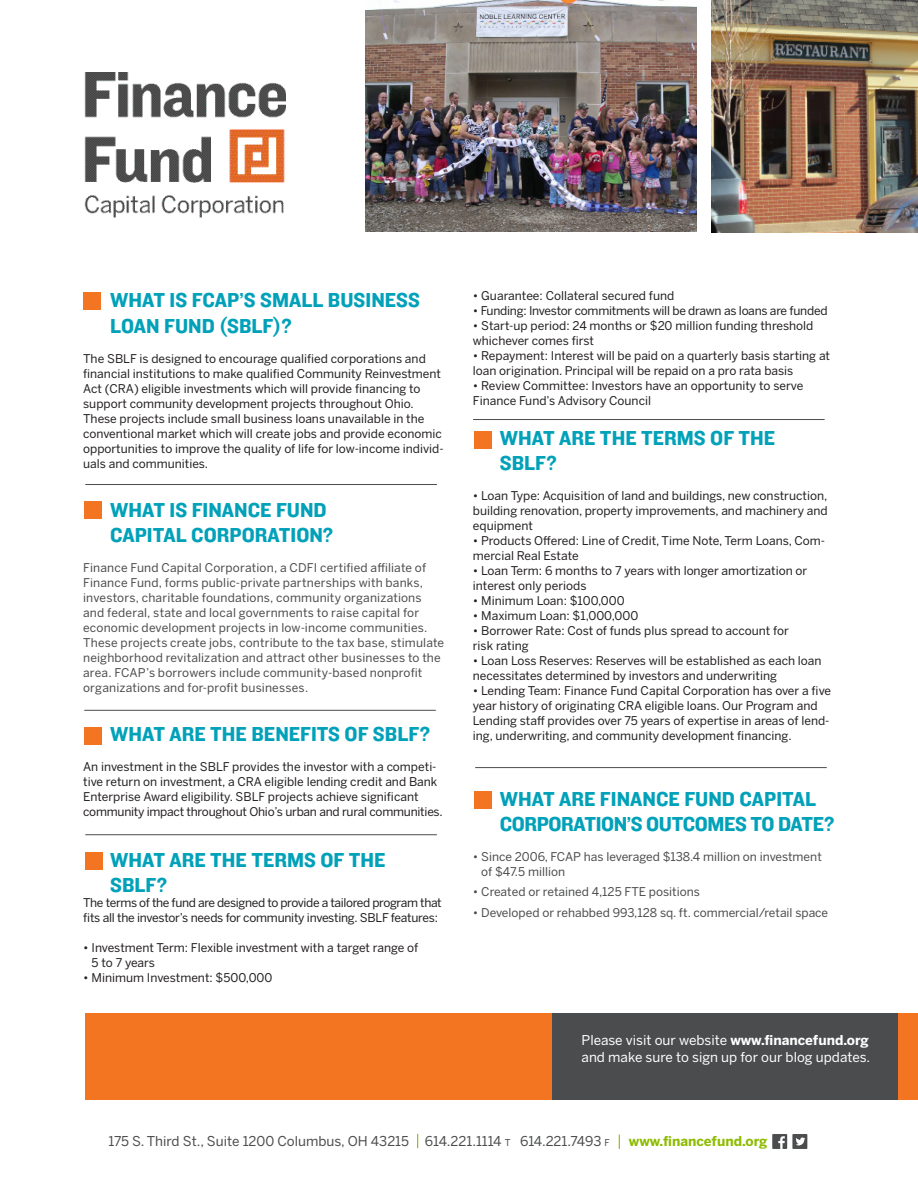
<style>
.page{position:relative;width:918px;height:1188px;background:#fff}
.page>*{position:absolute;margin:0;border:0;box-sizing:border-box;transform-origin:0 0}
.Normal__Web{font:21px/25.2px "Knockout 51 Middleweight";color:#00a1b9}
.Normal__Web-2{font:21px/25.2px "Knockout 51 Middleweight";letter-spacing:-.02em;color:#00a1b9}
.Normal__Web-3{font:13.5px/17.2px "Benton Sans";color:#fff}
.t1{font:13.5px "Benton Sans";color:#4b4c4d}
.t2{font:700 13.5px "Benton Sans";color:#8dbb00}
.Normal__Web-4{font:12px/15px "Benton Sans";color:#231f20}
.Normal__Web-5{font:12px/15px "Benton Sans";letter-spacing:.01em;color:#4b4c4d}
.Normal__Web-6{font:12px/15px "Benton Sans";letter-spacing:-.03em;color:#231f20}
.Normal__Web-7{font:12px "Benton Sans";letter-spacing:-.02em;color:#231f20}
.s1{font-weight:700}
.s2{font-size:9.45px}
</style>
<div class="page">
<div style="left:85px;top:1013px;width:479px;height:86px;background:#f47521"></div>
<div style="left:552px;top:1013px;width:349px;height:86px;background:#4b4c4d"></div>
<svg style="left:417px;top:1134px;width:1px;height:14px"></svg>
<svg style="left:619px;top:1135px;width:1px;height:14px"></svg>
<div style="left:792px;top:1134px;width:15px;height:15px;background:#4b4c4d"></div>
<svg style="left:796px;top:1137px;width:9px;height:8px"></svg>
<div style="left:772px;top:1134px;width:15px;height:15px;background:#4b4c4d"></div>
<svg style="left:778px;top:1136px;width:7px;height:13px"></svg>
<div style="left:898px;top:1013px;width:20px;height:86px;background:#f47521"></div>
<img style="left:85px;top:72px;width:201px;height:146px">
<div style="left:83px;top:292px;width:18px;height:17px;background:#f47521"></div>
<img style="left:712px;top:0;width:206px;height:232px">
<img style="left:365px;top:0;width:332px;height:231px">
<hr style="left:85px;top:484px;width:352px;height:1px;background:#4b4c4d">
<hr style="left:84px;top:710px;width:352px;height:1px;background:#4b4c4d">
<hr style="left:475px;top:767px;width:352px;height:1px;background:#4b4c4d">
<div style="left:84px;top:501px;width:18px;height:18px;background:#f47521"></div>
<div style="left:84px;top:727px;width:18px;height:17px;background:#f47521"></div>
<div style="left:474px;top:791px;width:18px;height:18px;background:#f47521"></div>
<div style="left:474px;top:432px;width:18px;height:17px;background:#f47521"></div>
<hr style="left:85px;top:834px;width:352px;height:1px;background:#4b4c4d">
<div style="left:85px;top:853px;width:18px;height:17px;background:#f47521"></div>
<hr style="left:473px;top:419px;width:352px;height:1px;background:#4b4c4d">
<p class="Normal__Web" style="left:110px;top:287px;width:311px">WHAT IS FCAP’S SMALL BUSINESS<br>LOAN FUND (SBLF)?</p>
<p class="Normal__Web-4" style="left:83px;top:351px;width:362px">The SBLF is designed to encourage qualified corporations and financial institutions to make qualified Community Reinvestment Act (CRA) eligible investments which will provide financing to support community development projects throughout Ohio.<br>These projects include small business loans unavailable in the conventional market which will create jobs and provide economic opportunities to improve the quality of life for low-income individ&shy;uals and communities.</p>
<p class="Normal__Web" style="left:110px;top:496px;width:225px">WHAT IS FINANCE FUND<br>CAPITAL CORPORATION?</p>
<p class="Normal__Web-5" style="left:83px;top:560px;width:363px">Finance Fund Capital Corporation, a CDFI certified affiliate of Finance Fund, forms public-private partnerships with banks, investors, charitable foundations, community organizations and federal, state and local governments to raise capital for economic development projects in low-income communities.<br>These projects create jobs, contribute to the tax base, stimulate neighborhood revitalization and attract other businesses to the area. FCAP’s borrowers include community-based nonprofit organizations and for-profit businesses.</p>
<p class="Normal__Web" style="left:110px;top:721px;width:321px">WHAT ARE THE BENEFITS OF SBLF?</p>
<p class="Normal__Web-4" style="left:83px;top:759px;width:361px">An investment in the SBLF provides the investor with a competi&shy;tive return on investment, a CRA eligible lending credit and Bank Enterprise Award eligibility. SBLF projects achieve significant community impact throughout Ohio’s urban and rural communities.</p>
<p class="Normal__Web" style="left:110px;top:846px;width:277px">WHAT ARE THE TERMS OF THE<br>SBLF?</p>
<p class="Normal__Web-6" style="left:83px;top:895px;width:360px">The terms of the fund are designed to provide a tailored program that fits all the investor’s needs for community investing. SBLF features:</p>
<p class="Normal__Web-4" style="left:92px;top:940px;width:328px;text-indent:-8px">• Investment Term: Flexible investment with a target range of<br>5 to 7 years</p>
<p class="Normal__Web-4" style="left:83px;top:970px;width:191px">• Minimum Investment: $500,000</p>
<p class="Normal__Web-4" style="left:473px;top:288px;width:203px">• Guarantee: Collateral secured fund</p>
<p class="Normal__Web-7" style="left:473px;top:303px;width:356px">• Funding: Investor commitments will be drawn as loans are funded</p>
<p class="Normal__Web-4" style="left:473px;top:318px;width:342px">• Start-up period: 24 months or $20 million funding threshold whichever comes first</p>
<p class="Normal__Web-4" style="left:473px;top:348px;width:359px">• Repayment: Interest will be paid on a quarterly basis starting at loan origination. Principal will be repaid on a pro rata basis</p>
<p class="Normal__Web-4" style="left:473px;top:378px;width:332px">• Review Committee: Investors have an opportunity to serve<br>Finance Fund’s Advisory Council</p>
<p class="Normal__Web" style="left:500px;top:425px;width:277px">WHAT ARE THE TERMS OF THE<br>SBLF?</p>
<p class="Normal__Web-4" style="left:473px;top:488px;width:356px;text-align:justify">• Loan Type: Acquisition of land and buildings, new construction, building renovation, property improvements, and machinery and equipment</p>
<p class="Normal__Web-4" style="left:473px;top:533px;width:354px">• Products Offered: Line of Credit, Time Note, Term Loans, Com&shy;mercial Real Estate</p>
<p class="Normal__Web-4" style="left:473px;top:563px;width:336px">• Loan Term: 6 months to 7 years with longer amortization or interest only periods</p>
<p class="Normal__Web-4" style="left:473px;top:593px;width:153px">• Minimum Loan: $100,000</p>
<p class="Normal__Web-4" style="left:473px;top:608px;width:167px">• Maximum Loan: $1,000,000</p>
<p class="Normal__Web-4" style="left:473px;top:623px;width:318px">• Borrower Rate: Cost of funds plus spread to account for risk rating</p>
<p class="Normal__Web-4" style="left:473px;top:653px;width:350px">• Loan Loss Reserves: Reserves will be established as each loan necessitates determined by investors and underwriting</p>
<p class="Normal__Web-4" style="left:473px;top:683px;width:360px">• Lending Team: Finance Fund Capital Corporation has over a five year history of originating CRA eligible loans. Our Program and Lending staff provides over 75 years of expertise in areas of lend&shy;ing, underwriting, and community development financing.</p>
<p class="Normal__Web-2" style="left:500px;top:785px;width:336px">WHAT ARE FINANCE FUND CAPITAL<br>CORPORATION’S OUTCOMES TO DATE?</p>
<p class="Normal__Web-5" style="left:481px;top:849px;width:342px;text-indent:-8px">• Since 2006, FCAP has leveraged $138.4 million on investment of $47.5 million</p>
<p class="Normal__Web-5" style="left:473px;top:884px;width:229px">• Created or retained 4,125 FTE positions</p>
<p class="Normal__Web-5" style="left:473px;top:905px;width:357px">• Developed or rehabbed 993,128 sq. ft. commercial/retail space</p>
<p class="Normal__Web-3" style="left:582px;top:1031px;width:290px">Please visit our website <span class="s1">www.financefund.org </span>and make sure to sign up for our blog updates.</p>
<p class="t1" style="left:108px;top:1133px;width:503px">175 S. Third St., Suite 1200 Columbus, OH 43215 614.221.1114 <span class="s2">t</span> 614.221.7493 <span class="s2">f</span></p>
<p class="t2" style="left:629px;top:1133px;width:140px">www.financefund.org</p>
</div>
